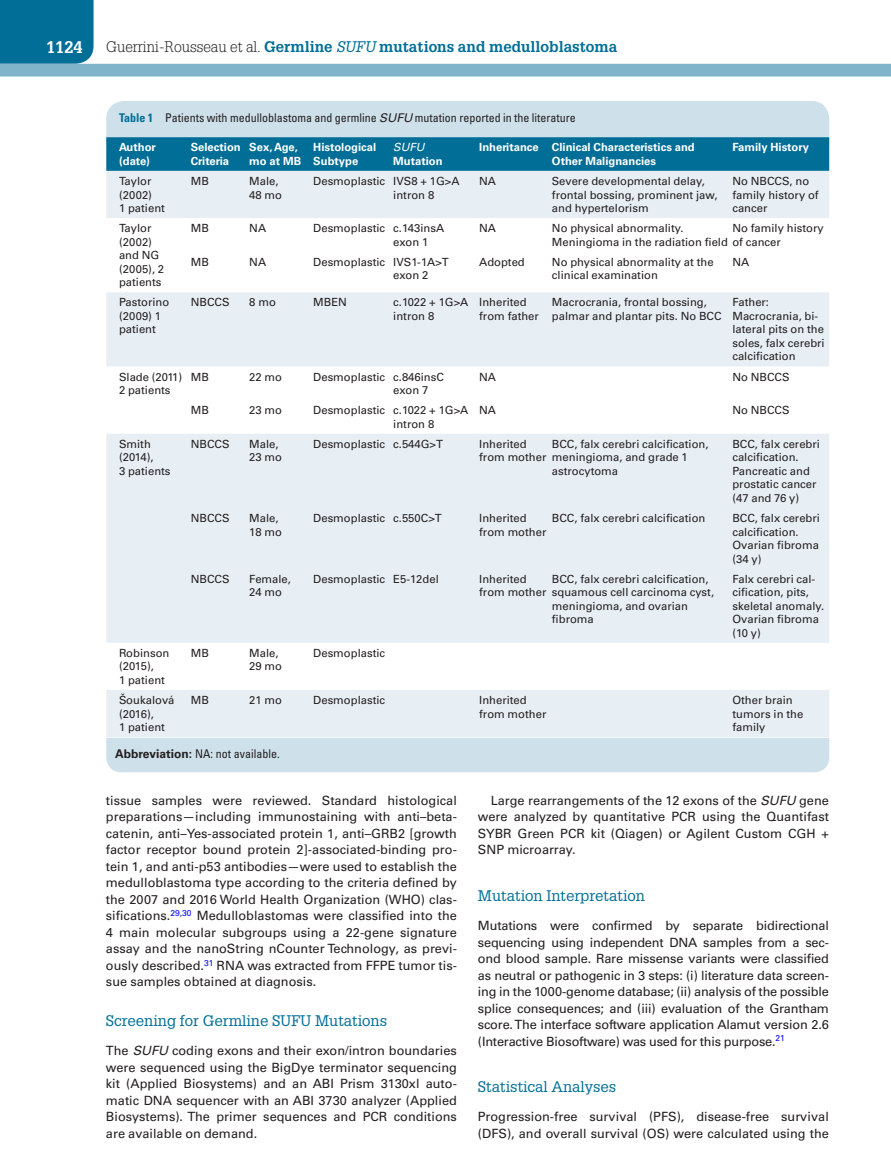
<style>
.page{position:relative;width:891px;height:1175px;background:#fff}
.page>*{position:absolute;margin:0;border:0;box-sizing:border-box;transform-origin:0 0}
.t1{font:700 16.5px "Glypha LT Std";color:#fff}
.t2{font:15px "Glypha LT Std";color:#006e96}
.t3{font:700 15px "Glypha LT Std";color:#006e96}
.t4{font:12.75px/16.5px "Univers LT Std";color:#231f20;text-align:justify}
.t5{font:condensed 12px "Univers LT Std";color:#231f20}
.t6{font:11.25px/13.5px "Univers LT Std";color:#231f20}
.t7{font:700 11.25px/13.5px "Univers LT Std";color:#fff}
.t8{font:italic 11.25px "Univers LT Std";color:#fff}
.s1{font-weight:300;color:#231f20}
.s2{font-weight:400;font-style:italic}
.s3{font-weight:700;color:#006e96}
.s4{font-style:italic;font-stretch:normal}
.s5{font-weight:700;font-stretch:normal}
.s6{font-style:italic}
</style>
<div class="page">
<div style="left:0;top:0;width:94px;height:64px;background:#006e96"></div>
<div style="left:0;top:64px;width:891px;height:12px;background:#7fb4ca"></div>
<div style="left:106px;top:737px;width:723px;height:35px;background:#cee0ea"></div>
<svg style="left:106px;top:101px;width:723px;height:70px;background:#6ba9c1"></svg>
<svg style="left:106px;top:171px;width:723px;height:566px;fill:#e8eff4"></svg>
<p class="t1" style="left:46px;top:37px;width:38px">1124</p>
<p class="t3" style="left:106px;top:37px;width:512px"><span class="s1">Guerrini-Rousseau et al.</span> Germline <span class="s2">SUFU</span> mutations and medulloblastoma</p>
<p class="t5" style="left:119px;top:110px;width:458px"><span class="s3">Table 1</span> Patients with medulloblastoma and germline <span class="s4">SUFU</span> mutation reported in the literature</p>
<p class="t7" style="left:119px;top:141px;width:38px">Author (date)</p>
<p class="t7" style="left:191px;top:141px;width:52px">Selection<br>Criteria</p>
<p class="t7" style="left:249px;top:141px;width:53px">Sex, Age, mo at MB</p>
<p class="t7" style="left:313px;top:141px;width:64px">Histological<br>Subtype</p>
<p class="t8" style="left:393px;top:141px;width:33px">SUFU</p>
<p class="t7" style="left:552px;top:141px;width:144px;text-indent:-73px">Inheritance Clinical Characteristics and<br>Other Malignancies</p>
<p class="t7" style="left:732px;top:141px;width:78px">Family History</p>
<p class="t7" style="left:393px;top:154px;width:51px">Mutation</p>
<p class="t6" style="left:119px;top:174px;width:47px">Taylor (2002)<br>1 patient</p>
<p class="t6" style="left:191px;top:174px;width:20px">MB</p>
<p class="t6" style="left:249px;top:174px;width:34px">Male,<br>48 mo</p>
<p class="t6" style="left:393px;top:174px;width:68px;text-indent:-80px">Desmoplastic IVS8 + 1G&gt;A intron 8</p>
<p class="t6" style="left:479px;top:174px;width:18px">NA</p>
<p class="t6" style="left:552px;top:174px;width:167px">Severe developmental delay, frontal bossing, prominent jaw, and hypertelorism</p>
<p class="t6" style="left:732px;top:174px;width:88px">No NBCCS, no family history of cancer</p>
<p class="t6" style="left:119px;top:221px;width:47px">Taylor (2002) and NG (2005), 2 patients</p>
<p class="t6" style="left:191px;top:221px;width:20px">MB</p>
<p class="t6" style="left:249px;top:221px;width:18px">NA</p>
<p class="t6" style="left:393px;top:221px;width:52px;text-indent:-80px">Desmoplastic c.143insA exon 1</p>
<p class="t6" style="left:479px;top:221px;width:18px">NA</p>
<p class="t6" style="left:552px;top:221px;width:230px">No physical abnormality.<br>Meningioma in the radiation field of cancer</p>
<p class="t6" style="left:732px;top:221px;width:93px">No family history</p>
<p class="t6" style="left:191px;top:255px;width:20px">MB</p>
<p class="t6" style="left:249px;top:255px;width:18px">NA</p>
<p class="t6" style="left:393px;top:255px;width:57px;text-indent:-80px">Desmoplastic IVS1-1A&gt;T exon 2</p>
<p class="t6" style="left:479px;top:255px;width:47px">Adopted</p>
<p class="t6" style="left:552px;top:255px;width:163px">No physical abnormality at the clinical examination</p>
<p class="t6" style="left:732px;top:255px;width:18px">NA</p>
<p class="t6" style="left:119px;top:296px;width:52px">Pastorino (2009) 1 patient</p>
<p class="t6" style="left:191px;top:296px;width:40px">NBCCS</p>
<p class="t6" style="left:249px;top:296px;width:28px">8 mo</p>
<p class="t6" style="left:313px;top:296px;width:35px">MBEN</p>
<p class="t6" style="left:393px;top:296px;width:77px">c.1022 + 1G&gt;A intron 8</p>
<p class="t6" style="left:479px;top:296px;width:61px">Inherited from father</p>
<p class="t6" style="left:552px;top:296px;width:171px">Macrocrania, frontal bossing, palmar and plantar pits. No BCC</p>
<p class="t6" style="left:732px;top:296px;width:94px">Father:<br>Macrocrania, bi&shy;lateral pits on the soles, falx cerebri calcification</p>
<p class="t6" style="left:119px;top:370px;width:65px">Slade (2011)<br>2 patients</p>
<p class="t6" style="left:191px;top:370px;width:20px">MB</p>
<p class="t6" style="left:249px;top:370px;width:34px">22 mo</p>
<p class="t6" style="left:393px;top:370px;width:52px;text-indent:-80px">Desmoplastic c.846insC exon 7</p>
<p class="t6" style="left:479px;top:370px;width:18px">NA</p>
<p class="t6" style="left:732px;top:370px;width:59px">No NBCCS</p>
<p class="t6" style="left:191px;top:403px;width:20px">MB</p>
<p class="t6" style="left:249px;top:403px;width:34px">23 mo</p>
<p class="t6" style="left:393px;top:403px;width:77px;text-indent:-80px">Desmoplastic c.1022 + 1G&gt;A intron 8</p>
<p class="t6" style="left:479px;top:403px;width:18px">NA</p>
<p class="t6" style="left:732px;top:403px;width:59px">No NBCCS</p>
<p class="t6" style="left:119px;top:437px;width:53px">Smith (2014),<br>3 patients</p>
<p class="t6" style="left:191px;top:437px;width:40px">NBCCS</p>
<p class="t6" style="left:249px;top:437px;width:34px">Male,<br>23 mo</p>
<p class="t6" style="left:313px;top:437px;width:131px">Desmoplastic c.544G&gt;T</p>
<p class="t6" style="left:479px;top:437px;width:69px">Inherited from mother</p>
<p class="t6" style="left:552px;top:437px;width:158px">BCC, falx cerebri calcification, meningioma, and grade 1 astrocytoma</p>
<p class="t6" style="left:732px;top:437px;width:89px">BCC, falx cerebri calcification.<br>Pancreatic and prostatic cancer (47 and 76 y)</p>
<p class="t6" style="left:191px;top:511px;width:40px">NBCCS</p>
<p class="t6" style="left:249px;top:511px;width:34px">Male,<br>18 mo</p>
<p class="t6" style="left:313px;top:511px;width:130px">Desmoplastic c.550C&gt;T</p>
<p class="t6" style="left:479px;top:511px;width:69px">Inherited from mother</p>
<p class="t6" style="left:552px;top:511px;width:155px">BCC, falx cerebri calcification</p>
<p class="t6" style="left:732px;top:511px;width:89px">BCC, falx cerebri calcification.<br>Ovarian fibroma (34 y)</p>
<p class="t6" style="left:191px;top:572px;width:40px">NBCCS</p>
<p class="t6" style="left:249px;top:572px;width:43px">Female,<br>24 mo</p>
<p class="t6" style="left:313px;top:572px;width:127px">Desmoplastic E5-12del</p>
<p class="t6" style="left:479px;top:572px;width:69px">Inherited from mother</p>
<p class="t6" style="left:552px;top:572px;width:164px">BCC, falx cerebri calcification, squamous cell carcinoma cyst, meningioma, and ovarian fibroma</p>
<p class="t6" style="left:732px;top:572px;width:93px">Falx cerebri cal&shy;cification, pits, skeletal anomaly.<br>Ovarian fibroma (10 y)</p>
<p class="t6" style="left:119px;top:646px;width:52px">Robinson (2015),<br>1 patient</p>
<p class="t6" style="left:191px;top:646px;width:20px">MB</p>
<p class="t6" style="left:249px;top:646px;width:34px">Male,<br>29 mo</p>
<p class="t6" style="left:313px;top:646px;width:73px">Desmoplastic</p>
<p class="t6" style="left:119px;top:693px;width:57px">Šoukalová (2016),<br>1 patient</p>
<p class="t6" style="left:191px;top:693px;width:20px">MB</p>
<p class="t6" style="left:249px;top:693px;width:34px">21 mo</p>
<p class="t6" style="left:313px;top:693px;width:73px">Desmoplastic</p>
<p class="t6" style="left:479px;top:693px;width:69px">Inherited from mother</p>
<p class="t6" style="left:732px;top:693px;width:72px">Other brain tumors in the family</p>
<p class="t5" style="left:115px;top:746px;width:166px"><span class="s5">Abbreviation:</span> NA: not available.</p>
<p class="t4" style="left:106px;top:792px;width:353px">tissue samples were reviewed. Standard histological preparations—including immunostaining with anti–beta&shy;catenin, anti–Yes-associated protein 1, anti–GRB2 [growth factor receptor bound protein 2]-associated-binding pro&shy;tein 1, and anti-p53 antibodies—were used to establish the medulloblastoma type according to the criteria defined by the 2007 and 2016 World Health Organization (WHO) clas&shy;sifications.<sup>29</sup><sup>,</sup><sup>30</sup> Medulloblastomas were classified into the 4 main molecular subgroups using a 22-gene signature assay and the nanoString nCounter Technology, as previ&shy;ously described.<sup>31</sup> RNA was extracted from FFPE tumor tis&shy;sue samples obtained at diagnosis.</p>
<p class="t2" style="left:106px;top:1011px;width:283px">Screening for Germline SUFU Mutations</p>
<p class="t4" style="left:106px;top:1042px;width:353px">The <span class="s6">SUFU</span> coding exons and their exon/intron boundaries were sequenced using the BigDye terminator sequencing kit (Applied Biosystems) and an ABI Prism 3130xl auto&shy;matic DNA sequencer with an ABI 3730 analyzer (Applied Biosystems). The primer sequences and PCR conditions are available on demand.</p>
<p class="t4" style="left:478px;top:792px;width:353px;text-indent:13px">Large rearrangements of the 12 exons of the <span class="s6">SUFU</span> gene were analyzed by quantitative PCR using the Quantifast SYBR Green PCR kit (Qiagen) or Agilent Custom CGH + SNP microarray.</p>
<p class="t2" style="left:478px;top:886px;width:169px">Mutation Interpretation</p>
<p class="t4" style="left:478px;top:917px;width:353px">Mutations were confirmed by separate bidirectional sequencing using independent DNA samples from a sec&shy;ond blood sample. Rare missense variants were classified as neutral or pathogenic in 3 steps: (i) literature data screen&shy;ing in the 1000-genome database; (ii) analysis of the possible splice consequences; and (iii) evaluation of the Grantham score. The interface software application Alamut version 2.6 (Interactive Biosoftware) was used for this purpose.<sup>21</sup></p>
<p class="t2" style="left:478px;top:1077px;width:140px">Statistical Analyses</p>
<p class="t4" style="left:478px;top:1108px;width:353px">Progression-free survival (PFS), disease-free survival (DFS), and overall survival (OS) were calculated using the</p>
</div>
